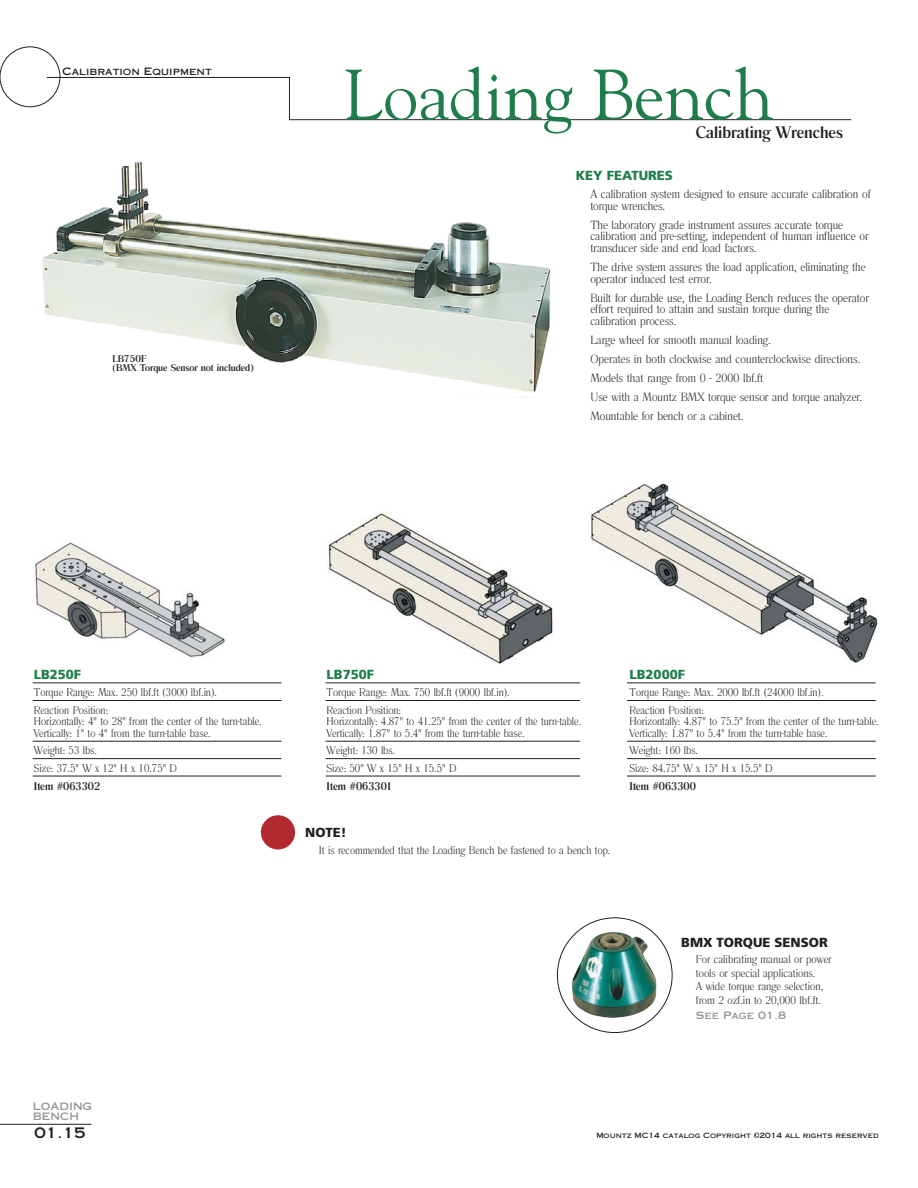
<style>
.page{position:relative;width:918px;height:1188px;background:#fff}
.page>*{position:absolute;margin:0;border:0;box-sizing:border-box;transform-origin:0 0}
.t1{font:69.9px "Goudy S Si";color:#1e7d4b}
.t2{font:500 17.55px "Romana T";color:#231f20}
.t3{font:14.55px "Copperplate Thirty One AB";color:#231f20}
.t4{font:900 13.05px "Frutiger";color:#1e7d4b}
.t5{font:900 13.05px "Frutiger";color:#231f20}
.t6{font:12.45px/11.7px "Romana T Ligh";color:#231f20}
.t7{font:11.7px/17.4px "Romana T Ligh";color:#231f20}
.t8{font:500 11.7px "Romana T";color:#231f20}
.t9{font:500 10.2px/8.7px "Romana T";color:#231f20}
.t10{font:10.2px/10.2px "Copperplate Thirty One AB";color:#939598}
.t11{font:10.2px "Copperplate Thirty One AB";color:#231f20}
.t12{font:7.35px "Copperplate Thirty One AB";color:#231f20}
</style>
<div class="page">
<svg style="left:46px;top:77px;width:806px;height:43px"></svg>
<div style="left:0;top:46px;width:60px;height:61px;border:1px solid #231f20;border-radius:50%"></div>
<hr style="left:33px;top:683px;width:248px;height:1px;background:#231f20">
<hr style="left:33px;top:700px;width:248px;height:1px;background:#231f20">
<hr style="left:33px;top:741px;width:248px;height:1px;background:#231f20">
<hr style="left:33px;top:758px;width:248px;height:1px;background:#231f20">
<hr style="left:33px;top:776px;width:248px;height:1px;background:#231f20">
<hr style="left:326px;top:683px;width:254px;height:1px;background:#231f20">
<hr style="left:326px;top:700px;width:254px;height:1px;background:#231f20">
<hr style="left:627px;top:683px;width:249px;height:1px;background:#231f20">
<hr style="left:627px;top:700px;width:249px;height:1px;background:#231f20">
<hr style="left:326px;top:741px;width:254px;height:1px;background:#231f20">
<hr style="left:326px;top:758px;width:254px;height:1px;background:#231f20">
<hr style="left:326px;top:776px;width:254px;height:1px;background:#231f20">
<hr style="left:627px;top:741px;width:249px;height:1px;background:#231f20">
<hr style="left:627px;top:758px;width:249px;height:1px;background:#231f20">
<hr style="left:627px;top:776px;width:249px;height:1px;background:#231f20">
<img style="left:42px;top:161px;width:509px;height:237px">
<img style="left:35px;top:542px;width:191px;height:116px">
<img style="left:591px;top:483px;width:287px;height:180px">
<img style="left:327px;top:512px;width:226px;height:152px">
<img style="left:572px;top:932px;width:84px;height:86px">
<div style="left:261px;top:815px;width:34px;height:34px;background:#b02a30;border-radius:50%"></div>
<svg style="left:754px;top:1133px;width:5px;height:5px"></svg>
<hr style="left:0;top:1124px;width:91px;height:1px;background:#231f20">
<p class="t11" style="left:62px;top:66px;width:151px">Calibration Equipment</p>
<h1 class="t1" style="left:344px;top:67px;width:431px">Loading Bench</h1>
<h2 class="t2" style="left:696px;top:126px;width:149px">Calibrating Wrenches</h2>
<p class="t4" style="left:576px;top:170px;width:99px">KEY FEATURES</p>
<p class="t6" style="left:590px;top:189px;width:282px">A calibration system designed to ensure accurate calibration of torque wrenches.</p>
<p class="t6" style="left:590px;top:220px;width:280px">The laboratory grade instrument assures accurate torque calibration and pre-setting, independent of human influence or transducer side and end load factors.</p>
<p class="t6" style="left:590px;top:262px;width:277px">The drive system assures the load application, eliminating the operator induced test error.</p>
<p class="t9" style="left:113px;top:356px;width:143px">LB750F<br>(BMX Torque Sensor not included)</p>
<p class="t6" style="left:590px;top:293px;width:280px">Built for durable use, the Loading Bench reduces the operator effort required to attain and sustain torque during the calibration process.</p>
<p class="t6" style="left:590px;top:332px;width:272px;line-height:19px">Large wheel for smooth manual loading.<br>Operates in both clockwise and counterclockwise directions.</p>
<p class="t6" style="left:590px;top:373px;width:174px">Models that range from 0 - 2000 lbf.ft</p>
<p class="t6" style="left:590px;top:388px;width:273px;line-height:18.9px">Use with a Mountz BMX torque sensor and torque analyzer.<br>Mountable for bench or a cabinet.</p>
<p class="t4" style="left:34px;top:669px;width:49px">LB250F</p>
<p class="t7" style="left:34px;top:685px;width:185px">Torque Range: Max. 250 lbf.ft (3000 lbf.in).<br>Reaction Position:</p>
<p class="t7" style="left:34px;top:717px;width:229px;line-height:11.7px">Horizontally: 4" to 28" from the center of the turn-table.<br>Vertically: 1" to 4" from the turn-table base.</p>
<p class="t7" style="left:34px;top:743px;width:145px">Weight: 53 lbs.<br>Size: 37.5" W x 12" H x 10.75" D</p>
<p class="t8" style="left:34px;top:782px;width:68px">Item #063302</p>
<p class="t10" style="left:33px;top:1101px;width:61px">LOADING<br>BENCH</p>
<p class="t3" style="left:34px;top:1125px;width:53px">01.15</p>
<p class="t4" style="left:327px;top:669px;width:49px">LB750F</p>
<p class="t7" style="left:327px;top:685px;width:185px">Torque Range: Max. 750 lbf.ft (9000 lbf.in).<br>Reaction Position:</p>
<p class="t7" style="left:327px;top:717px;width:256px;line-height:11.7px">Horizontally: 4.87" to 41.25" from the center of the turn-table.<br>Vertically: 1.87" to 5.4" from the turn-table base.</p>
<p class="t7" style="left:327px;top:743px;width:131px">Weight: 130 lbs.<br>Size: 50" W x 15" H x 15.5" D</p>
<p class="t8" style="left:327px;top:782px;width:67px">Item #063301</p>
<p class="t5" style="left:305px;top:827px;width:43px">NOTE!</p>
<p class="t7" style="left:319px;top:843px;width:293px">It is recommended that the Loading Bench be fastened to a bench top.</p>
<p class="t4" style="left:630px;top:669px;width:57px">LB2000F</p>
<p class="t7" style="left:630px;top:685px;width:195px">Torque Range: Max. 2000 lbf.ft (24000 lbf.in).<br>Reaction Position:</p>
<p class="t7" style="left:630px;top:717px;width:251px;line-height:11.7px">Horizontally: 4.87" to 75.5" from the center of the turn-table.<br>Vertically: 1.87" to 5.4" from the turn-table base.</p>
<p class="t7" style="left:630px;top:743px;width:145px">Weight: 160 lbs.<br>Size: 84.75" W x 15" H x 15.5" D</p>
<p class="t8" style="left:630px;top:782px;width:68px">Item #063300</p>
<p class="t5" style="left:681px;top:938px;width:148px">BMX TORQUE SENSOR</p>
<p class="t7" style="left:696px;top:953px;width:137px;line-height:13.6px">For calibrating manual or power tools or special applications.<br>A wide torque range selection, from 2 ozf.in to 20,000 lbf.ft.</p>
<p class="t10" style="left:696px;top:1010px;width:92px">See Page 01.8</p>
<p class="t12" style="left:596px;top:1132px;width:284px">Mountz MC14 catalog Copyright 2014 all rights reserved</p>
</div>
